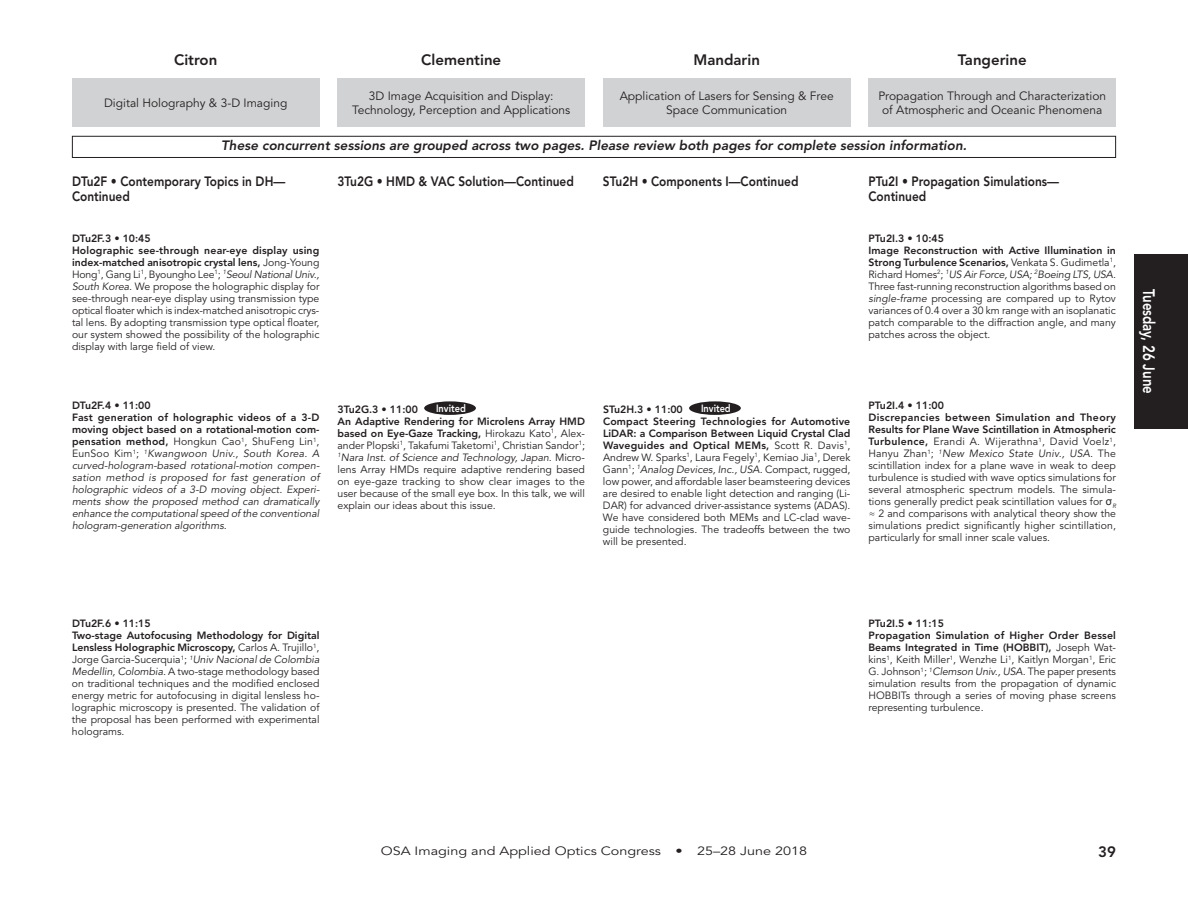
<style>
.page{position:relative;width:1188px;height:918px;background:#fff}
.page>*{position:absolute;margin:0;border:0;box-sizing:border-box;transform-origin:0 0}
.t1{font:800 16.5px "Avenir LT Std";color:#fff;scale:.8 1}
.t2{font:800 15px "Avenir LT Std";color:#231f20}
.t3{font:800 13.5px/15px "Avenir LT Std";color:#231f20;scale:.88 1}
.t4{font:italic 800 13.5px "Avenir LT Std";color:#231f20}
.t5{font:12px/14.4px "Avenir LT Std";color:#231f20;text-align:center}
.t6{font:12px "Avenir LT Std";color:#231f20;scale:1.2 1}
.t7{font:10.5px/12px "Avenir LT Std";color:#231f20}
.t8{font:italic 10.5px/12px "Avenir LT Std";color:#231f20}
.t9{font:800 10.5px "Avenir LT Std";color:#231f20}
.t10{font:800 10.5px "Avenir LT Std";color:#fff;scale:.88 1}
.s1{font-weight:800}
.s2{font-style:italic}
.s3{font-weight:800;font-style:normal}
.s4{font-style:normal}
.s5{font-family:"Arial"}
</style>
<div class="page">
<div style="left:72px;top:78px;width:248px;height:49px;background:#d1d2d4"></div>
<div style="left:338px;top:78px;width:247px;height:49px;background:#d1d2d4"></div>
<div style="left:603px;top:78px;width:247px;height:49px;background:#d1d2d4"></div>
<div style="left:72px;top:136px;width:1044px;height:22px;border:1px solid #231f20"></div>
<div style="left:868px;top:78px;width:248px;height:49px;background:#d1d2d4"></div>
<div style="left:1134px;top:254px;width:54px;height:175px;background:#231f20"></div>
<div style="left:424px;top:401px;width:52px;height:14px;background:#231f20;border-radius:50%"></div>
<div style="left:689px;top:401px;width:52px;height:14px;background:#231f20;border-radius:50%"></div>
<h2 class="t2" style="left:174px;top:51px;width:45px">Citron</h2>
<h2 class="t2" style="left:421px;top:51px;width:82px">Clementine</h2>
<h2 class="t2" style="left:694px;top:51px;width:68px">Mandarin</h2>
<p class="t5" style="left:104px;top:96px;width:185px">Digital Holography &amp; 3-D Imaging</p>
<p class="t5" style="left:352px;top:89px;width:220px">3D Image Acquisition and Display:<br>Technology, Perception and Applications</p>
<p class="t5" style="left:620px;top:89px;width:216px">Application of Lasers for Sensing &amp; Free<br>Space Communication</p>
<p class="t4" style="left:221px;top:138px;width:747px">These concurrent sessions are grouped across two pages. Please review both pages for complete session information.</p>
<h2 class="t2" style="left:958px;top:51px;width:70px">Tangerine</h2>
<p class="t5" style="left:878px;top:89px;width:229px">Propagation Through and Characterization of Atmospheric and Oceanic Phenomena</p>
<p class="t3" style="left:72px;top:174px;width:244px">DTu2F • Contemporary Topics in DH—<br>Continued</p>
<p class="t3" style="left:337px;top:174px;width:270px">3Tu2G • HMD &amp; VAC Solution—Continued</p>
<p class="t3" style="left:603px;top:174px;width:224px">STu2H • Components I—Continued</p>
<p class="t3" style="left:868px;top:174px;width:218px">PTu2I • Propagation Simulations—<br>Continued</p>
<p class="t7" style="left:72px;top:233px;width:249px"><span class="s1">DTu2F.3 • 10:45<br>Holographic see-through near-eye display using index-matched anisotropic crystal lens,</span> Jong-Young Hong<sup>1</sup>, Gang Li<sup>1</sup>, Byoungho Lee<sup>1</sup>; <sup>1</sup><span class="s2">Seoul National Univ., South Korea.</span> We propose the holographic display for see-through near-eye display using transmission type optical floater which is index-matched anisotropic crys&shy;tal lens. By adopting transmission type optical floater, our system showed the possibility of the holographic display with large field of view.</p>
<p class="t7" style="left:868px;top:233px;width:249px"><span class="s1">PTu2I.3 • 10:45<br>Image Reconstruction with Active Illumination in Strong Turbulence Scenarios,</span> Venkata S. Gudimetla<sup>1</sup>, Richard Homes<sup>2</sup>; <sup>1</sup><span class="s2">US Air Force, USA;</span> <sup>2</sup><span class="s2">Boeing LTS, USA.<br></span>Three fast-running reconstruction algorithms based on <span class="s2">single-frame</span> processing are compared up to Rytov variances of 0.4 over a 30 km range with an isoplanatic patch comparable to the diffraction angle, and many patches across the object.</p>
<p class="t8" style="left:72px;top:400px;width:249px"><span class="s3">DTu2F.4 • 11:00<br>Fast generation of holographic videos of a 3-D moving object based on a rotational-motion com&shy;pensation method,</span> <span class="s4">Hongkun Cao</span><sup>1</sup><span class="s4">, ShuFeng Lin</span><sup>1</sup><span class="s4">, EunSoo Kim</span><sup>1</sup><span class="s4">;</span> <sup>1</sup>Kwangwoon Univ., South Korea. A curved-hologram-based rotational-motion compen&shy;sation method is proposed for fast generation of holographic videos of a 3-D moving object. Experi&shy;ments show the proposed method can dramatically enhance the computational speed of the conventional hologram-generation algorithms.</p>
<p class="t7" style="left:868px;top:400px;width:249px"><span class="s1">PTu2I.4 • 11:00<br>Discrepancies between Simulation and Theory Results for Plane Wave Scintillation in Atmospheric Turbulence,</span> Erandi A. Wijerathna<sup>1</sup>, David Voelz<sup>1</sup>, Hanyu Zhan<sup>1</sup>; <sup>1</sup><span class="s2">New Mexico State Univ., USA.</span> The scintillation index for a plane wave in weak to deep turbulence is studied with wave optics simulations for several atmospheric spectrum models. The simula&shy;tions generally predict peak scintillation values for <span class="s5">σ</span><sub>R </sub><span class="s2">≈</span> 2 and comparisons with analytical theory show the simulations predict significantly higher scintillation, particularly for small inner scale values.</p>
<p class="t9" style="left:338px;top:403px;width:82px">3Tu2G.3 • 11:00</p>
<p class="t10" style="left:436px;top:402px;width:35px">Invited</p>
<p class="t7" style="left:337px;top:415px;width:249px;text-align:justify"><span class="s1">An Adaptive Rendering for Microlens Array HMD based on Eye-Gaze Tracking,</span> Hirokazu Kato<sup>1</sup>, Alex&shy;ander Plopski<sup>1</sup>, Takafumi Taketomi<sup>1</sup>, Christian Sandor<sup>1</sup>; <sup>1</sup><span class="s2">Nara Inst. of Science and Technology, Japan.</span> Micro&shy;lens Array HMDs require adaptive rendering based on eye-gaze tracking to show clear images to the user because of the small eye box. In this talk, we will explain our ideas about this issue.</p>
<p class="t9" style="left:603px;top:403px;width:81px">STu2H.3 • 11:00</p>
<p class="t10" style="left:701px;top:402px;width:35px">Invited</p>
<p class="t7" style="left:603px;top:415px;width:249px"><span class="s1">Compact Steering Technologies for Automotive LiDAR: a Comparison Between Liquid Crystal Clad Waveguides and Optical MEMs,</span> Scott R. Davis<sup>1</sup>, Andrew W. Sparks<sup>1</sup>, Laura Fegely<sup>1</sup>, Kemiao Jia<sup>1</sup>, Derek Gann<sup>1</sup>; <sup>1</sup><span class="s2">Analog Devices, Inc., USA.</span> Compact, rugged, low power, and affordable laser beamsteering devices are desired to enable light detection and ranging (Li-DAR) for advanced driver-assistance systems (ADAS).<br>We have considered both MEMs and LC-clad wave&shy;guide technologies. The tradeoffs between the two will be presented.</p>
<h1 class="t1" style="left:1158px;top:289px;width:133px;rotate:90deg">Tuesday, 26 June</h1>
<p class="t7" style="left:72px;top:618px;width:249px"><span class="s1">DTu2F.6 • 11:15<br>Two-stage Autofocusing Methodology for Digital Lensless Holographic Microscopy,</span> Carlos A. Trujillo<sup>1</sup>, Jorge Garcia-Sucerquia<sup>1</sup>; <sup>1</sup><span class="s2">Univ Nacional de Colombia Medellin, Colombia.</span> A two-stage methodology based on traditional techniques and the modified enclosed energy metric for autofocusing in digital lensless ho&shy;lographic microscopy is presented. The validation of the proposal has been performed with experimental holograms.</p>
<p class="t7" style="left:868px;top:618px;width:249px"><span class="s1">PTu2I.5 • 11:15<br>Propagation Simulation of Higher Order Bessel Beams Integrated in Time (HOBBIT),</span> Joseph Wat&shy;kins<sup>1</sup>, Keith Miller<sup>1</sup>, Wenzhe Li<sup>1</sup>, Kaitlyn Morgan<sup>1</sup>, Eric G. Johnson<sup>1</sup>; <sup>1</sup><span class="s2">Clemson Univ., USA.</span> The paper presents simulation results from the propagation of dynamic HOBBITs through a series of moving phase screens representing turbulence.</p>
<p class="t6" style="left:381px;top:844px;width:357px">OSA Imaging and Applied Optics Congress • 25–28 June 2018</p>
<h2 class="t2" style="left:1098px;top:843px;width:19px">39</h2>
</div>
